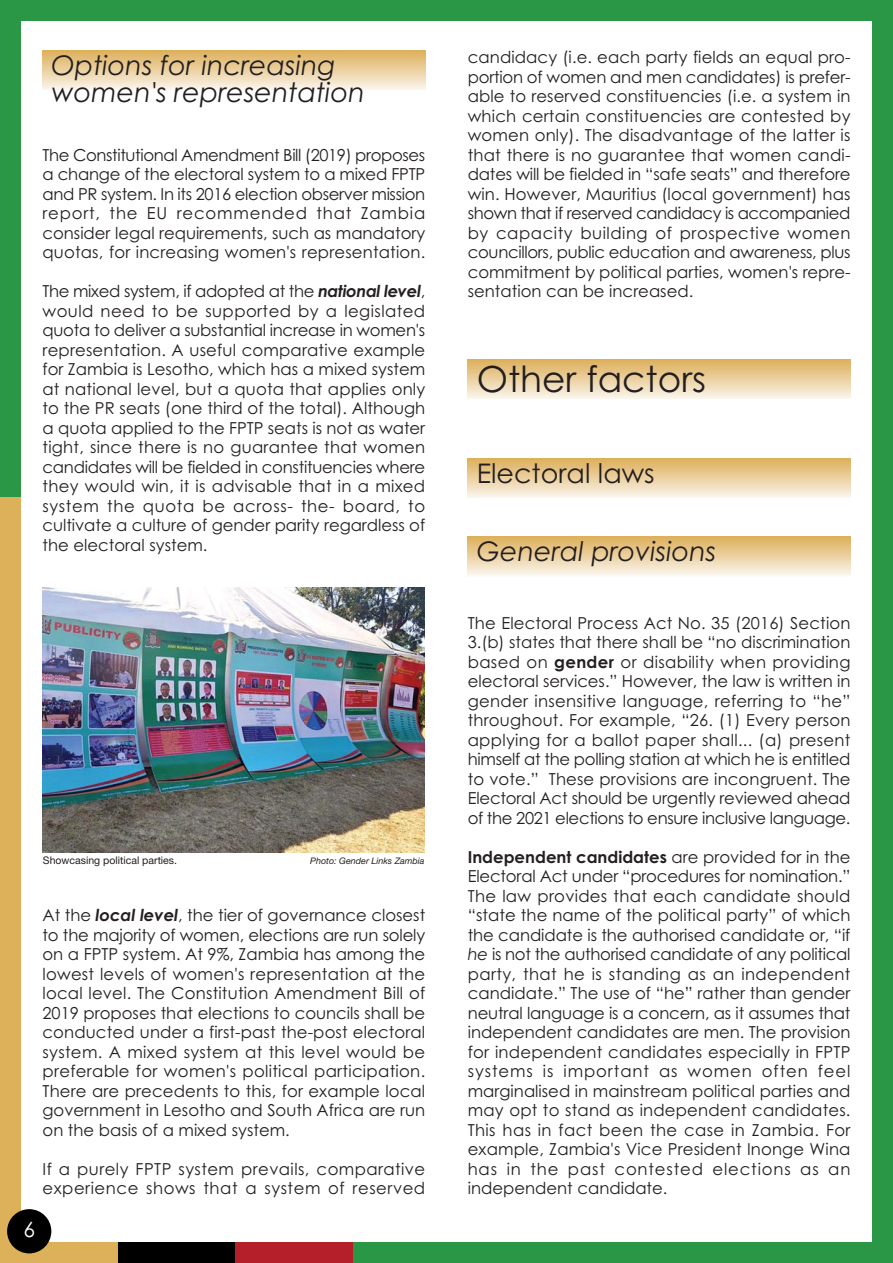
<style>
.page{position:relative;width:893px;height:1263px;background:#2a9747}
.page>*{position:absolute;margin:0;border:0;box-sizing:border-box;transform-origin:0 0}
.t1{font:36px "Century Gothic";color:#231f20}
.t2{font:italic 27px/27px "Century Gothic";color:#231f20}
.t3{font:27px "Century Gothic";color:#231f20}
.t4{font:21px "Century Gothic";color:#fff}
.t5{font:16.5px/19.5px "Century Gothic";color:#231f20;text-align:justify}
.t6{font:16.5px/19.5px "Century Gothic";letter-spacing:.025em;color:#231f20}
.t7{font:10.5px "Helvetica Neue";color:#231f20}
.t8{font:italic 9px "Helvetica Neue";color:#231f20}
.s1{font-weight:700;font-style:italic}
.s2{font-weight:700}
.s3{font-style:italic}
</style>
<div class="page">
<div style="left:0;top:497px;width:118px;height:766px;background:#ddb05a"></div>
<div style="left:118px;top:497px;width:118px;height:766px;background:#000"></div>
<div style="left:236px;top:497px;width:117px;height:766px;background:#b51f2a"></div>
<div style="left:21px;top:21px;width:851px;height:1221px;background:#fff"></div>
<div style="left:7px;top:1209px;width:44px;height:44px;background:#000;border-radius:50%"></div>
<div style="left:43px;top:50px;width:382px;height:41px;background:linear-gradient(to bottom,#ddae59,#fbf7f0)"></div>
<img style="left:43px;top:587px;width:382px;height:266px">
<div style="left:468px;top:359px;width:382px;height:41px;background:linear-gradient(to bottom,#ddae58,#fbf7f0)"></div>
<div style="left:468px;top:458px;width:382px;height:41px;background:linear-gradient(to bottom,#ddae58,#fbf7f0)"></div>
<svg style="left:468px;top:536px;width:382px;height:23px"></svg>
<svg style="left:468px;top:559px;width:382px;height:17px"></svg>
<h2 class="t2" style="left:52px;top:55px;width:315px">Options for increasing women's representation</h2>
<p class="t5" style="left:43px;top:147px;width:384px">The Constitutional Amendment Bill (2019) proposes a change of the electoral system to a mixed FPTP and PR system. In its 2016 election observer mission report, the EU recommended that Zambia consider legal requirements, such as mandatory quotas, for increasing women's representation.</p>
<p class="t5" style="left:43px;top:283px;width:384px">The mixed system, if adopted at the <span class="s1">national level</span>, would need to be supported by a legislated quota to deliver a substantial increase in women's representation. A useful comparative example for Zambia is Lesotho, which has a mixed system at national level, but a quota that applies only to the PR seats (one third of the total). Although a quota applied to the FPTP seats is not as water tight, since there is no guarantee that women candidates will be fielded in constituencies where they would win, it is advisable that in a mixed system the quota be across- the- board, to cultivate a culture of gender parity regardless of the electoral system.</p>
<p class="t7" style="left:43px;top:857px;width:136px">Showcasing political parties.</p>
<p class="t8" style="left:310px;top:858px;width:116px">Photo: Gender Links Zambia</p>
<p class="t5" style="left:43px;top:907px;width:384px">At the <span class="s1">local level</span>, the tier of governance closest to the majority of women, elections are run solely on a FPTP system. At 9%, Zambia has among the lowest levels of women's representation at the local level. The Constitution Amendment Bill of 2019 proposes that elections to councils shall be conducted under a first-past the-post electoral system. A mixed system at this level would be preferable for women's political participation.<br>There are precedents to this, for example local government in Lesotho and South Africa are run on the basis of a mixed system.</p>
<p class="t6" style="left:43px;top:1161px;width:384px">If a purely FPTP system prevails, comparative experience shows that a system of reserved</p>
<p class="t4" style="left:23px;top:1221px;width:13px">6</p>
<p class="t5" style="left:468px;top:49px;width:384px">candidacy (i.e. each party fields an equal pro&shy;portion of women and men candidates) is prefer&shy;able to reserved constituencies (i.e. a system in which certain constituencies are contested by women only). The disadvantage of the latter is that there is no guarantee that women candi&shy;dates will be fielded in “safe seats” and therefore win. However, Mauritius (local government) has shown that if reserved candidacy is accompanied by capacity building of prospective women councillors, public education and awareness, plus commitment by political parties, women's repre&shy;sentation can be increased.</p>
<h1 class="t1" style="left:477px;top:365px;width:231px">Other factors</h1>
<h2 class="t3" style="left:477px;top:464px;width:179px">Electoral laws</h2>
<h2 class="t2" style="left:477px;top:541px;width:241px">General provisions</h2>
<p class="t5" style="left:468px;top:615px;width:384px">The Electoral Process Act No. 35 (2016) Section 3.(b) states that there shall be “no discrimination based on <span class="s2">gender</span> or disability when providing electoral services.” However, the law is written in gender insensitive language, referring to “he” throughout. For example, “26. (1) Every person applying for a ballot paper shall... (a) present himself at the polling station at which he is entitled to vote.” These provisions are incongruent. The Electoral Act should be urgently reviewed ahead of the 2021 elections to ensure inclusive language.</p>
<p class="t5" style="left:468px;top:849px;width:384px"><span class="s2">Independent candidates</span> are provided for in the Electoral Act under “procedures for nomination.” The law provides that each candidate should “state the name of the political party” of which the candidate is the authorised candidate or, “if <span class="s3">he</span> is not the authorised candidate of any political party, that he is standing as an independent candidate.” The use of “he” rather than gender neutral language is a concern, as it assumes that independent candidates are men. The provision for independent candidates especially in FPTP systems is important as women often feel marginalised in mainstream political parties and may opt to stand as independent candidates.<br>This has in fact been the case in Zambia. For example, Zambia's Vice President Inonge Wina has in the past contested elections as an independent candidate.</p>
</div>
